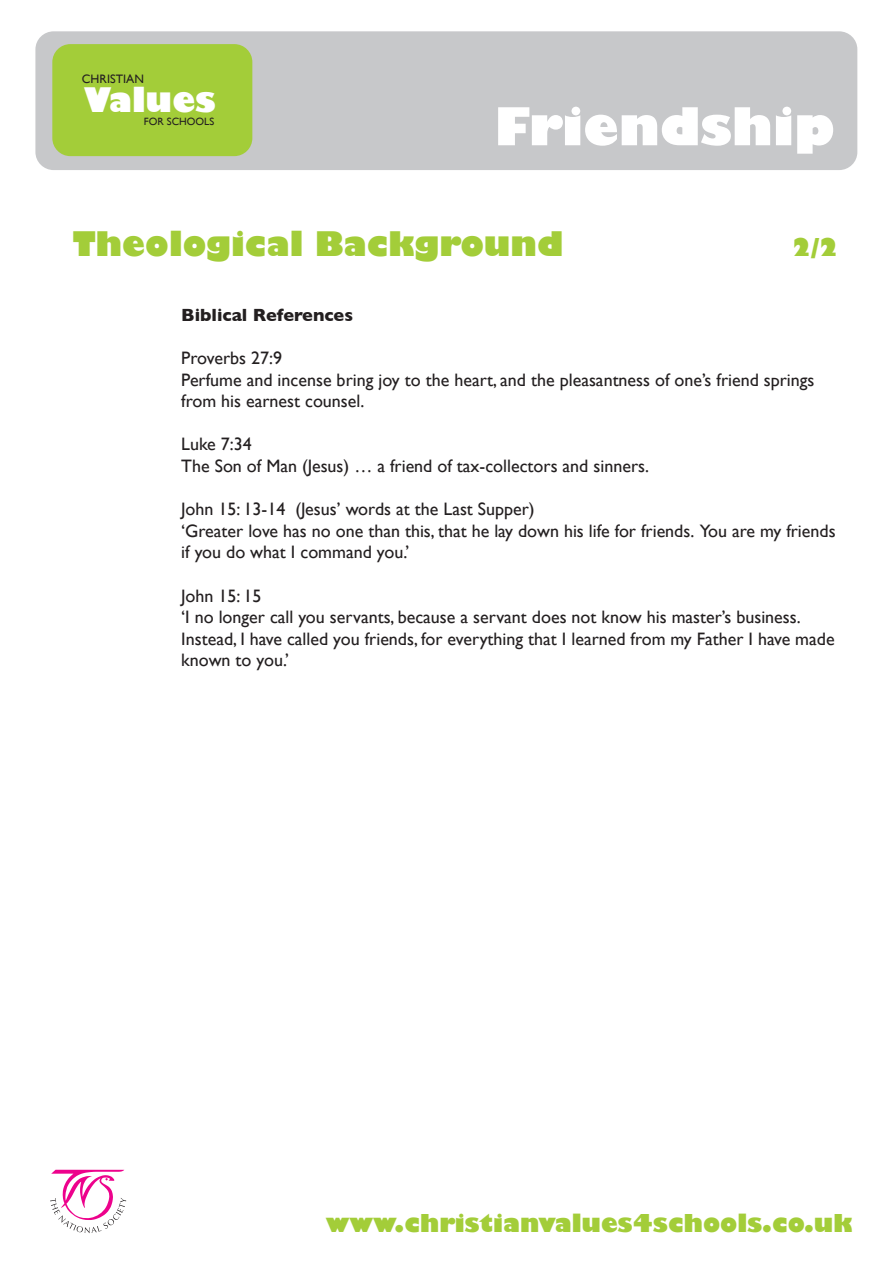
<style>
.page{position:relative;width:893px;height:1263px;background:#fff}
.page>*{position:absolute;margin:0;border:0;box-sizing:border-box;transform-origin:0 0}
.t1{font:800 51px "Gill Sans";color:#fff}
.t2{font:800 33px "Gill Sans";color:#a3cd39}
.t3{font:800 33px "Gill Sans";color:#fff}
.t4{font:800 24px "Gill Sans";color:#a3cd39}
.t5{font:18px/21.6px "Gill Sans";color:#231f20}
.t6{font:700 18px "Gill Sans";color:#231f20}
.t7{font:12.3px "Gill Sans";color:#231f20}
.t8{font:10.5px "Gill Sans";color:#231f20}
</style>
<div class="page">
<div style="left:35px;top:31px;width:822px;height:139px;background:#c7c8ca;border-radius:18px"></div>
<div style="left:52px;top:44px;width:200px;height:112px;background:#a3cd39;border-radius:18px"></div>
<svg style="left:50px;top:1170px;width:76px;height:63px"></svg>
<p class="t7" style="left:82px;top:71px;width:64px">CHRISTIAN</p>
<h2 class="t3" style="left:84px;top:79px;width:133px">Values</h2>
<p class="t8" style="left:144px;top:116px;width:72px">FOR SCHOOLS</p>
<p class="t1" style="left:494px;top:95px;width:342px">Friendship</p>
<h2 class="t2" style="left:73px;top:223px;width:492px">Theological Background</h2>
<p class="t4" style="left:791px;top:232px;width:49px">2/2</p>
<p class="t6" style="left:181px;top:304px;width:173px">Biblical References</p>
<p class="t5" style="left:181px;top:347px;width:102px">Proverbs 27:9</p>
<p class="t5" style="left:181px;top:368px;width:635px">Perfume and incense bring joy to the heart, and the pleasantness of one’s friend springs from his earnest counsel.</p>
<p class="t5" style="left:181px;top:433px;width:72px">Luke 7:34</p>
<p class="t5" style="left:181px;top:455px;width:469px">The Son of Man (Jesus) … a friend of tax-collectors and sinners.</p>
<p class="t5" style="left:181px;top:498px;width:355px">John 15: 13-14 (Jesus’ words at the Last Supper)</p>
<p class="t5" style="left:181px;top:520px;width:656px">‘Greater love has no one than this, that he lay down his life for friends. You are my friends if you do what I command you.’</p>
<p class="t5" style="left:181px;top:584px;width:82px">John 15: 15</p>
<p class="t5" style="left:181px;top:606px;width:655px">‘I no longer call you servants, because a servant does not know his master’s business.<br>Instead, I have called you friends, for everything that I learned from my Father I have made known to you.’</p>
<h3 class="t4" style="left:326px;top:1208px;width:528px">www.christianvalues4schools.co.uk</h3>
</div>
